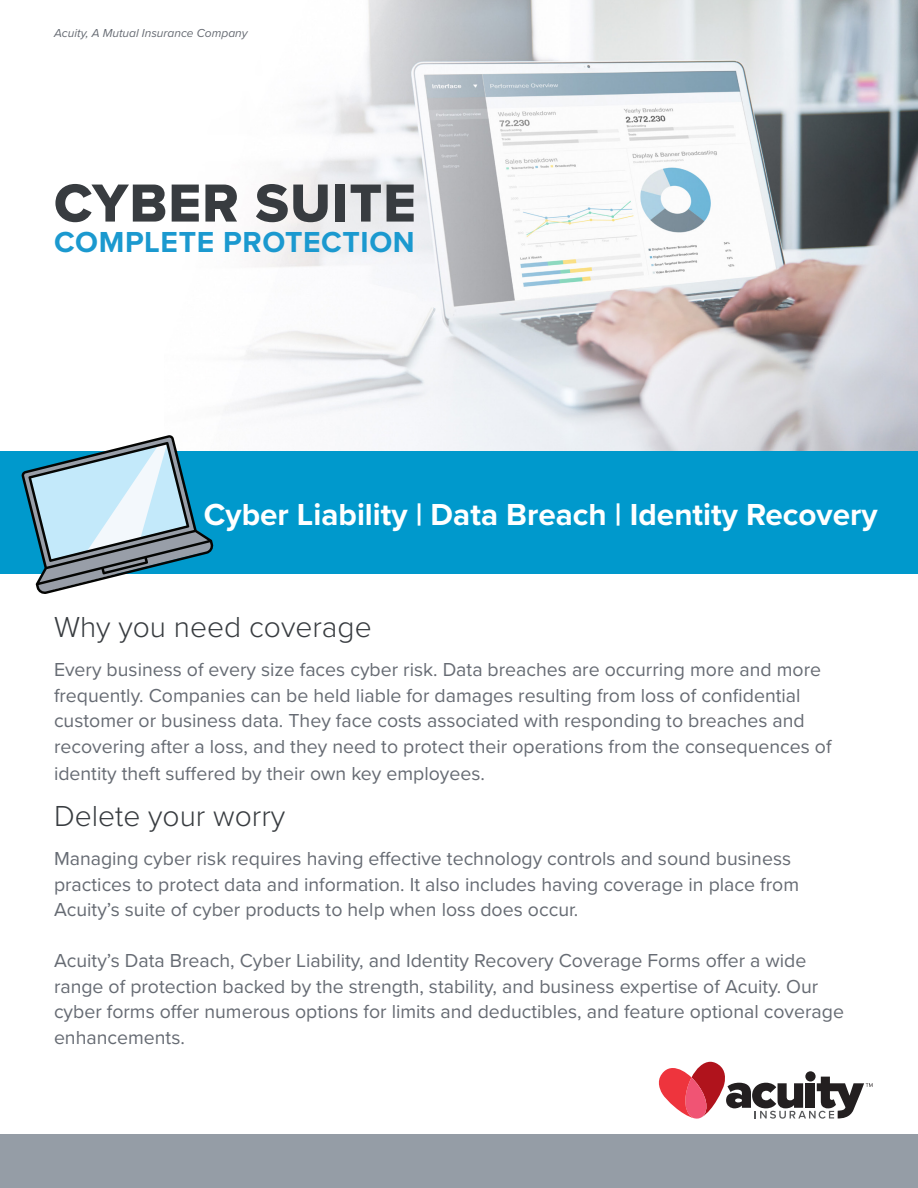
<style>
.page{position:relative;width:918px;height:1188px;background:#fff}
.page>*{position:absolute;margin:0;border:0;box-sizing:border-box;transform-origin:0 0}
.t1{font:55.5px "Proxima Nova Extrabld";letter-spacing:.02em;color:#383c40}
.t2{font:700 31.5px "Proxima Nova";color:#fff}
.t3{font:300 30px "Proxima Nova";color:#383c40}
.t4{font:700 30px "Proxima Nova";letter-spacing:.02em;color:#1b99cf}
.t5{font:19.5px/25.5px "Proxima Nova";color:#666b73}
.t6{font:italic 12px "Proxima Nova";color:#666b73}
</style>
<div class="page">
<img style="left:214px;top:0;width:704px;height:452px">
<div style="left:0;top:452px;width:918px;height:122px;background:#09c"></div>
<div style="left:0;top:1134px;width:918px;height:54px;background:#959da6"></div>
<svg style="left:658px;top:1062px;width:215px;height:57px"></svg>
<svg style="left:21px;top:435px;width:193px;height:159px"></svg>
<p class="t6" style="left:54px;top:26px;width:195px">Acuity, A Mutual Insurance Company</p>
<p class="t1" style="left:54px;top:170px;width:363px">CYBER SUITE</p>
<p class="t4" style="left:54px;top:224px;width:362px">COMPLETE PROTECTION</p>
<p class="t2" style="left:204px;top:496px;width:675px">Cyber Liability | Data Breach | Identity Recovery</p>
<p class="t3" style="left:54px;top:609px;width:319px">Why you need coverage</p>
<p class="t5" style="left:54px;top:657px;width:779px">Every business of every size faces cyber risk. Data breaches are occurring more and more frequently. Companies can be held liable for damages resulting from loss of confidential customer or business data. They face costs associated with responding to breaches and recovering after a loss, and they need to protect their operations from the consequences of identity theft suffered by their own key employees.</p>
<p class="t3" style="left:54px;top:799px;width:233px">Delete your worry</p>
<p class="t5" style="left:54px;top:847px;width:747px">Managing cyber risk requires having effective technology controls and sound business practices to protect data and information. It also includes having coverage in place from<br>Acuity’s suite of cyber products to help when loss does occur.</p>
<p class="t5" style="left:54px;top:949px;width:792px">Acuity’s Data Breach, Cyber Liability, and Identity Recovery Coverage Forms offer a wide range of protection backed by the strength, stability, and business expertise of Acuity. Our cyber forms offer numerous options for limits and deductibles, and feature optional coverage enhancements.</p>
</div>
